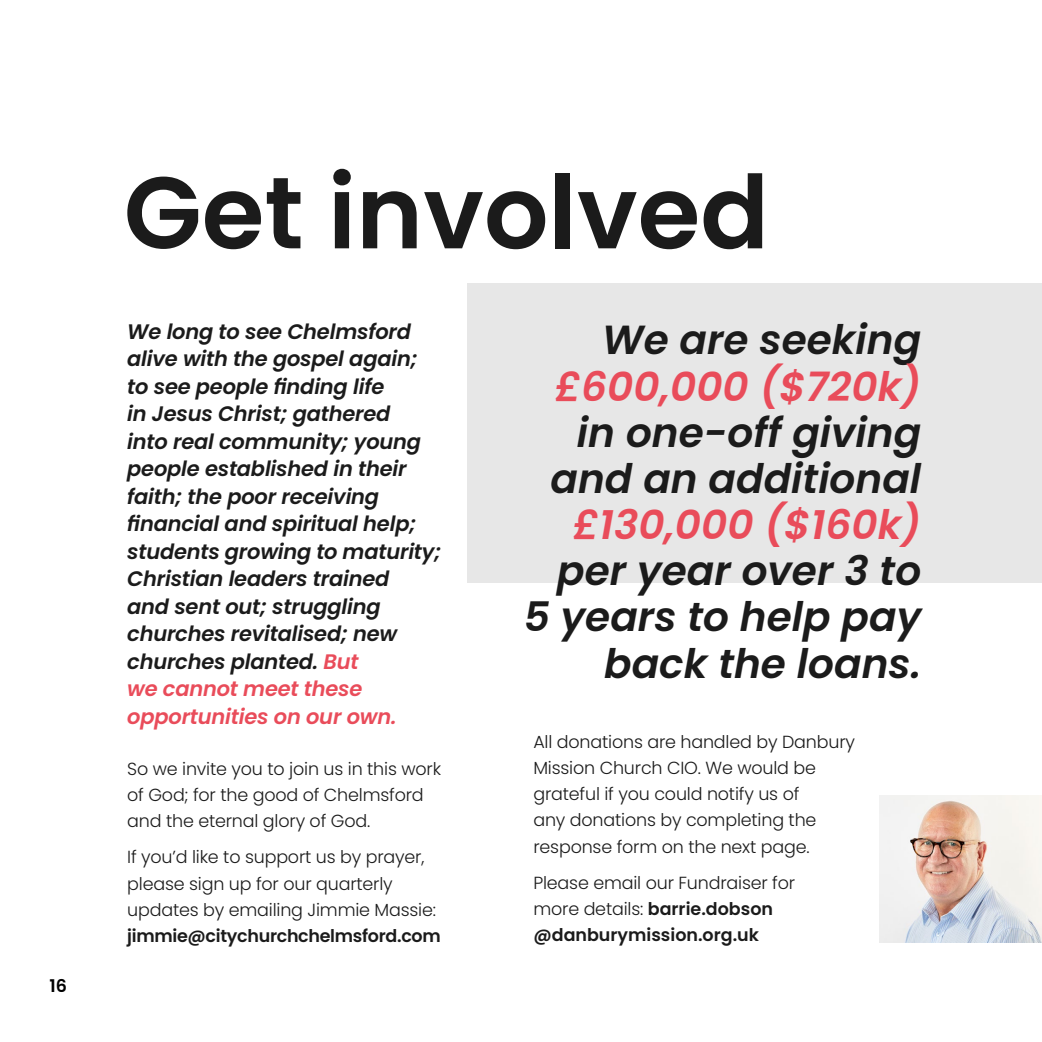
<style>
.page{position:relative;width:1042px;height:1042px;background:#fff}
.page>*{position:absolute;margin:0;border:0;box-sizing:border-box;transform-origin:0 0}
.t1{font:600 101.5px "Poppins";color:#1b1b1b}
.t2{font:italic 600 40.6px/46.2px "Poppins";color:#1b1b1b;text-align:right}
.t3{font:italic 600 40.6px "Poppins";color:#e94c5a}
.t4{font:italic 600 21px/27.5px "Poppins";letter-spacing:-.01em;color:#1b1b1b}
.t5{font:300 17.5px/26.2px "Poppins";letter-spacing:-.01em;color:#1b1b1b}
.t6{font:600 17.5px "Poppins";letter-spacing:-.015em;color:#1b1b1b}
.t7{font:600 17.5px "Poppins";color:#000}
.s1{color:#e94c5a}
.s2{font-weight:600}
</style>
<div class="page">
<div style="left:468px;top:284px;width:574px;height:299px;background:#e7e7e7"></div>
<img style="left:880px;top:795px;width:162px;height:148px">
<p class="t7" style="left:50px;top:976px;width:19px">16</p>
<h1 class="t1" style="left:124px;top:154px;width:647px">Get involved</h1>
<p class="t4" style="left:127px;top:318px;width:315px">We long to see Chelmsford alive with the gospel again; to see people finding life<br>in Jesus Christ; gathered<br>into real community; young people established in their faith; the poor receiving financial and spiritual help; students growing to maturity;<br>Christian leaders trained<br>and sent out; struggling churches revitalised; new churches planted. <span class="s1">But<br>we cannot meet these opportunities on our own.</span></p>
<p class="t5" style="left:127px;top:755px;width:315px">So we invite you to join us in this work of God; for the good of Chelmsford and the eternal glory of God.</p>
<p class="t5" style="left:127px;top:844px;width:310px">If you’d like to support us by prayer, please sign up for our quarterly updates by emailing Jimmie Massie:</p>
<p class="t6" style="left:127px;top:926px;width:315px">jimmie@citychurchchelmsford.com</p>
<h2 class="t2" style="left:602px;top:317px;width:321px">We are seeking</h2>
<h2 class="t3" style="left:555px;top:363px;width:368px">£600,000 ($720k)</h2>
<h2 class="t2" style="left:550px;top:409px;width:372px">in one-off giving and an additional</h2>
<h2 class="t3" style="left:573px;top:501px;width:350px">£130,000 ($160k)</h2>
<h2 class="t2" style="left:524px;top:548px;width:399px">per year over 3 to<br>5 years to help pay back the loans.</h2>
<p class="t5" style="left:533px;top:728px;width:323px">All donations are handled by Danbury<br>Mission Church CIO. We would be grateful if you could notify us of<br>any donations by completing the response form on the next page.</p>
<p class="t5" style="left:533px;top:870px;width:263px">Please email our Fundraiser for more details: <span class="s2">barrie.dobson @danburymission.org.uk</span></p>
</div>
